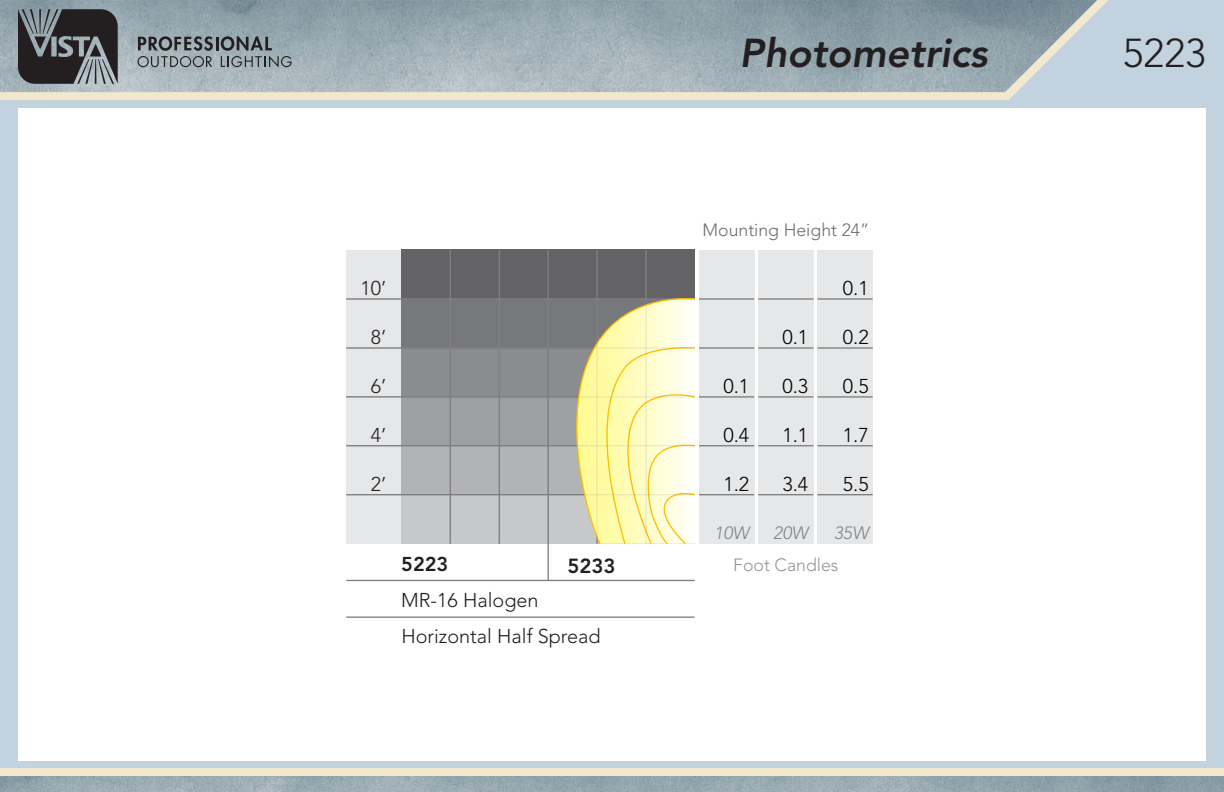
<style>
.page{position:relative;width:1224px;height:792px;background:#c3d2df}
.page>*{position:absolute;margin:0;border:0;box-sizing:border-box;transform-origin:0 0}
.t1{font:italic 800 40px "Avenir";color:#231f20}
.t2{font:300 40px "Avenir";color:#231f20}
.t3{font:800 20.2px "Avenir";color:#231f20}
.t4{font:300 19.8px/36.4px "Avenir";color:#231f20}
.t5{font:300 19.8px "Avenir";color:#000}
.t6{font:300 17.6px "Avenir";color:#6c6d70}
.t7{font:300 17.6px "Avenir";color:#939598}
.t8{font:italic 300 17.6px "Avenir";color:#808285}
.s1{font-weight:800}
</style>
<div class="page">
<div style="left:18px;top:108px;width:1188px;height:652px;background:#fff"></div>
<div style="left:0;top:768px;width:1224px;height:22px;background:#f2e8ce"></div>
<img style="left:0;top:776px;width:1224px;height:16px">
<svg style="left:0;top:0;width:1108px;height:100px;fill:#f2e8ce"></svg>
<img style="left:0;top:0;width:1097px;height:92px">
<svg style="left:18px;top:9px;width:100px;height:75px;background:#4b4d50"></svg>
<svg style="left:138px;top:36px;width:154px;height:32px;background:#808a8f"></svg>
<div style="left:401px;top:495px;width:294px;height:49px;background:#c7c8ca"></div>
<div style="left:401px;top:446px;width:294px;height:49px;background:#b2b3b7"></div>
<div style="left:401px;top:397px;width:294px;height:49px;background:#9d9fa2"></div>
<div style="left:401px;top:348px;width:294px;height:49px;background:#8a8c8f"></div>
<div style="left:401px;top:299px;width:294px;height:49px;background:#76787b"></div>
<div style="left:401px;top:250px;width:294px;height:49px;background:#636366"></div>
<div style="left:346px;top:250px;width:55px;height:294px;background:#e6e7e9"></div>
<div style="left:699px;top:250px;width:55px;height:294px;background:#e6e7e9"></div>
<hr style="left:699px;top:494px;width:55px;height:1px;background:#808080">
<hr style="left:699px;top:445px;width:55px;height:1px;background:#808080">
<hr style="left:699px;top:396px;width:55px;height:2px;background:#808080">
<hr style="left:699px;top:347px;width:55px;height:2px;background:#808080">
<div style="left:758px;top:250px;width:55px;height:294px;background:#e6e7e9"></div>
<hr style="left:758px;top:494px;width:55px;height:1px;background:#808080">
<hr style="left:758px;top:445px;width:55px;height:1px;background:#808080">
<hr style="left:758px;top:396px;width:55px;height:2px;background:#808080">
<hr style="left:758px;top:347px;width:55px;height:2px;background:#808080">
<div style="left:818px;top:250px;width:55px;height:294px;background:#e6e7e9"></div>
<hr style="left:818px;top:494px;width:55px;height:1px;background:#808080">
<hr style="left:818px;top:445px;width:55px;height:1px;background:#808080">
<hr style="left:818px;top:396px;width:55px;height:2px;background:#808080">
<hr style="left:818px;top:347px;width:55px;height:2px;background:#808080">
<hr style="left:699px;top:298px;width:55px;height:2px;background:#808080">
<hr style="left:758px;top:298px;width:55px;height:2px;background:#808080">
<hr style="left:818px;top:298px;width:55px;height:2px;background:#808080">
<hr style="left:346px;top:616px;width:349px;height:2px;background:#808080">
<hr style="left:346px;top:580px;width:349px;height:1px;background:#808080">
<svg style="left:552px;top:300px;width:143px;height:245px"></svg>
<hr style="left:346px;top:494px;width:349px;height:1px;background:#808080">
<hr style="left:346px;top:396px;width:349px;height:2px;background:#808080">
<hr style="left:346px;top:445px;width:349px;height:1px;background:#808080">
<hr style="left:346px;top:347px;width:349px;height:2px;background:#808080">
<hr style="left:346px;top:298px;width:349px;height:2px;background:#808080">
<hr style="left:645px;top:250px;width:2px;height:294px;background:#808080">
<hr style="left:596px;top:250px;width:2px;height:294px;background:#808080">
<hr style="left:499px;top:250px;width:1px;height:294px;background:#808080">
<hr style="left:548px;top:250px;width:1px;height:294px;background:#808080">
<hr style="left:450px;top:250px;width:1px;height:294px;background:#808080">
<hr style="left:548px;top:544px;width:1px;height:36px;background:#808080">
<p class="t1" style="left:740px;top:29px;width:250px">Photometrics</p>
<p class="t2" style="left:1123px;top:29px;width:85px">5223</p>
<p class="t6" style="left:702px;top:220px;width:168px">Mounting Height 24”</p>
<p class="t4" style="left:361px;top:270px;width:27px">10’</p>
<p class="t5" style="left:843px;top:276px;width:27px">0.1</p>
<p class="t4" style="left:371px;top:319px;width:17px">8’</p>
<p class="t5" style="left:782px;top:326px;width:27px">0.1</p>
<p class="t5" style="left:843px;top:326px;width:27px">0.2</p>
<p class="t4" style="left:371px;top:368px;width:17px">6’</p>
<p class="t4" style="left:371px;top:417px;width:17px">4’</p>
<p class="t4" style="left:371px;top:466px;width:17px">2’</p>
<p class="t5" style="left:723px;top:374px;width:27px">0.1</p>
<p class="t5" style="left:782px;top:374px;width:27px">0.3</p>
<p class="t5" style="left:843px;top:374px;width:27px">0.5</p>
<p class="t5" style="left:723px;top:423px;width:27px">0.4</p>
<p class="t5" style="left:782px;top:423px;width:27px">1.1</p>
<p class="t5" style="left:843px;top:423px;width:27px">1.7</p>
<p class="t5" style="left:723px;top:472px;width:27px">1.2</p>
<p class="t5" style="left:782px;top:472px;width:27px">3.4</p>
<p class="t5" style="left:843px;top:472px;width:27px">5.5</p>
<p class="t8" style="left:714px;top:523px;width:37px">10W</p>
<p class="t8" style="left:773px;top:523px;width:37px">20W</p>
<p class="t8" style="left:834px;top:523px;width:37px">35W</p>
<p class="t4" style="left:401px;top:546px;width:201px"><span class="s1">5223<br></span>MR-16 Halogen<br>Horizontal Half Spread</p>
<p class="t3" style="left:568px;top:554px;width:50px">5233</p>
<p class="t7" style="left:733px;top:555px;width:107px">Foot Candles</p>
</div>
